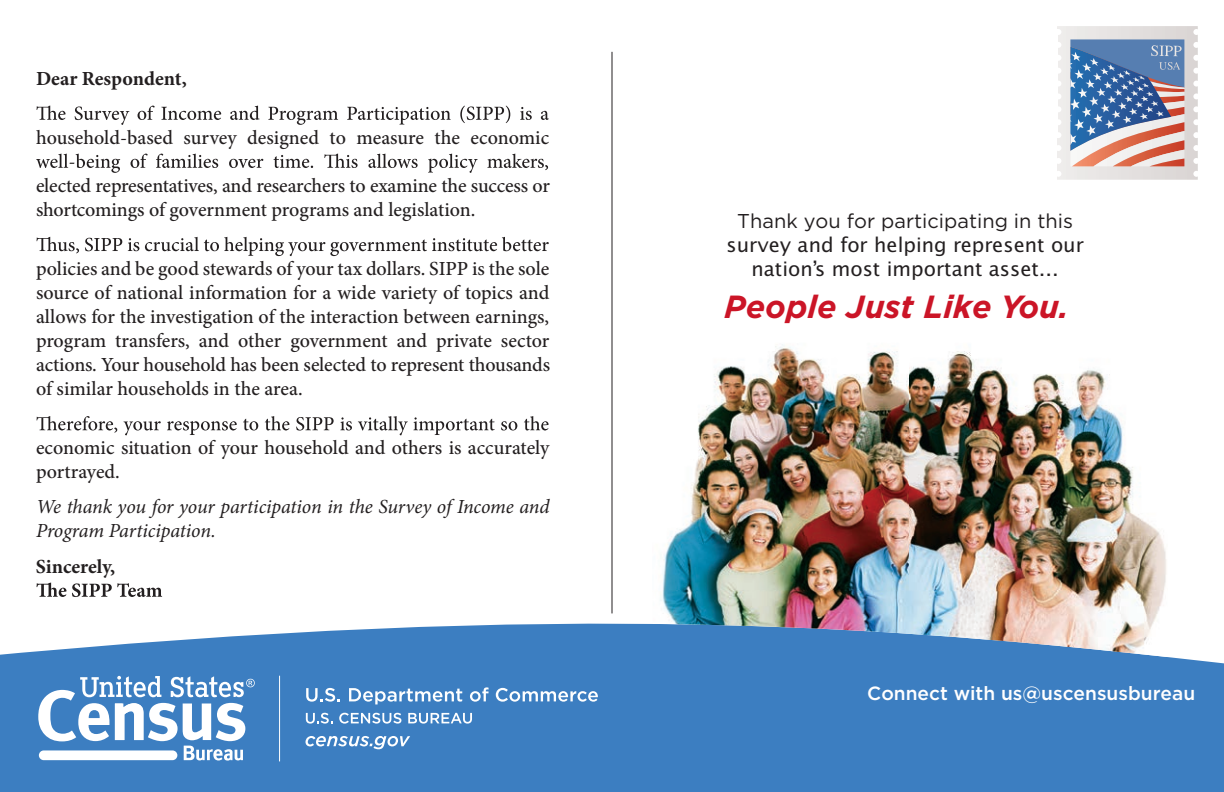
<style>
.page{position:relative;width:1224px;height:792px;background:#fff}
.page>*{position:absolute;margin:0;border:0;box-sizing:border-box;transform-origin:0 0}
.t1{font:italic 700 32px "Gotham";color:#cb1527}
.t2{font:500 20px/24px "Minion Pro";letter-spacing:-.005em;color:#231f20}
.t3{font:italic 20px/24px "Minion Pro";letter-spacing:-.01em;color:#231f20}
.t4{font:20px/24px "Lucida Sans";color:#231f20;text-align:center}
.t5{font:20px "Gotham";color:#231f20}
.t6{font:700 20px "Minion Pro";color:#231f20}
.t7{font:500 19.2px "Gotham";color:#fff}
</style>
<div class="page">
<svg style="left:0;top:599px;width:1224px;height:193px;background:#5890c9"></svg>
<hr style="left:612px;top:52px;width:1px;height:561px;background:#231f20">
<img style="left:653px;top:344px;width:514px;height:313px">
<svg style="left:37px;top:106px;width:512px;height:19px"></svg>
<svg style="left:36px;top:154px;width:512px;height:19px"></svg>
<svg style="left:37px;top:237px;width:512px;height:19px"></svg>
<svg style="left:37px;top:416px;width:512px;height:19px"></svg>
<svg style="left:37px;top:583px;width:125px;height:14px"></svg>
<svg style="left:1057px;top:26px;width:141px;height:154px;background:#a3a8bc"></svg>
<svg style="left:306px;top:688px;width:34px;height:14px"></svg>
<svg style="left:349px;top:688px;width:113px;height:16px"></svg>
<svg style="left:470px;top:687px;width:19px;height:15px"></svg>
<svg style="left:496px;top:688px;width:102px;height:14px"></svg>
<svg style="left:306px;top:713px;width:27px;height:11px"></svg>
<svg style="left:339px;top:713px;width:62px;height:11px"></svg>
<svg style="left:408px;top:713px;width:64px;height:11px"></svg>
<svg style="left:306px;top:736px;width:104px;height:13px"></svg>
<hr style="left:279px;top:676px;width:1px;height:85px;background:#fff">
<svg style="left:38px;top:676px;width:217px;height:85px"></svg>
<p class="t6" style="left:36px;top:64px;width:152px">Dear Respondent,</p>
<p class="t2" style="left:36px;top:125px;width:515px">household-based survey designed to measure the economic</p>
<p class="t2" style="left:36px;top:173px;width:515px">elected representatives, and researchers to examine the success or shortcomings of government programs and legislation.</p>
<p class="t2" style="left:36px;top:257px;width:516px;text-align:justify">policies and be good stewards of your tax dollars. SIPP is the sole source of national information for a wide variety of topics and allows for the investigation of the interaction between earnings, program transfers, and other government and private sector actions. Your household has been selected to represent thousands of similar households in the area.</p>
<p class="t2" style="left:36px;top:436px;width:515px">economic situation of your household and others is accurately portrayed.</p>
<p class="t3" style="left:36px;top:495px;width:515px">We thank you for your participation in the Survey of Income and<br>Program Participation.</p>
<p class="t6" style="left:36px;top:552px;width:81px">Sincerely,</p>
<p class="t5" style="left:737px;top:208px;width:337px">Thank you for participating in this</p>
<p class="t4" style="left:727px;top:233px;width:359px">survey and for helping represent our nation’s most important asset…</p>
<h1 class="t1" style="left:724px;top:286px;width:346px">People Just Like You.</h1>
<p class="t7" style="left:867px;top:681px;width:330px">Connect with us@uscensusbureau</p>
</div>
